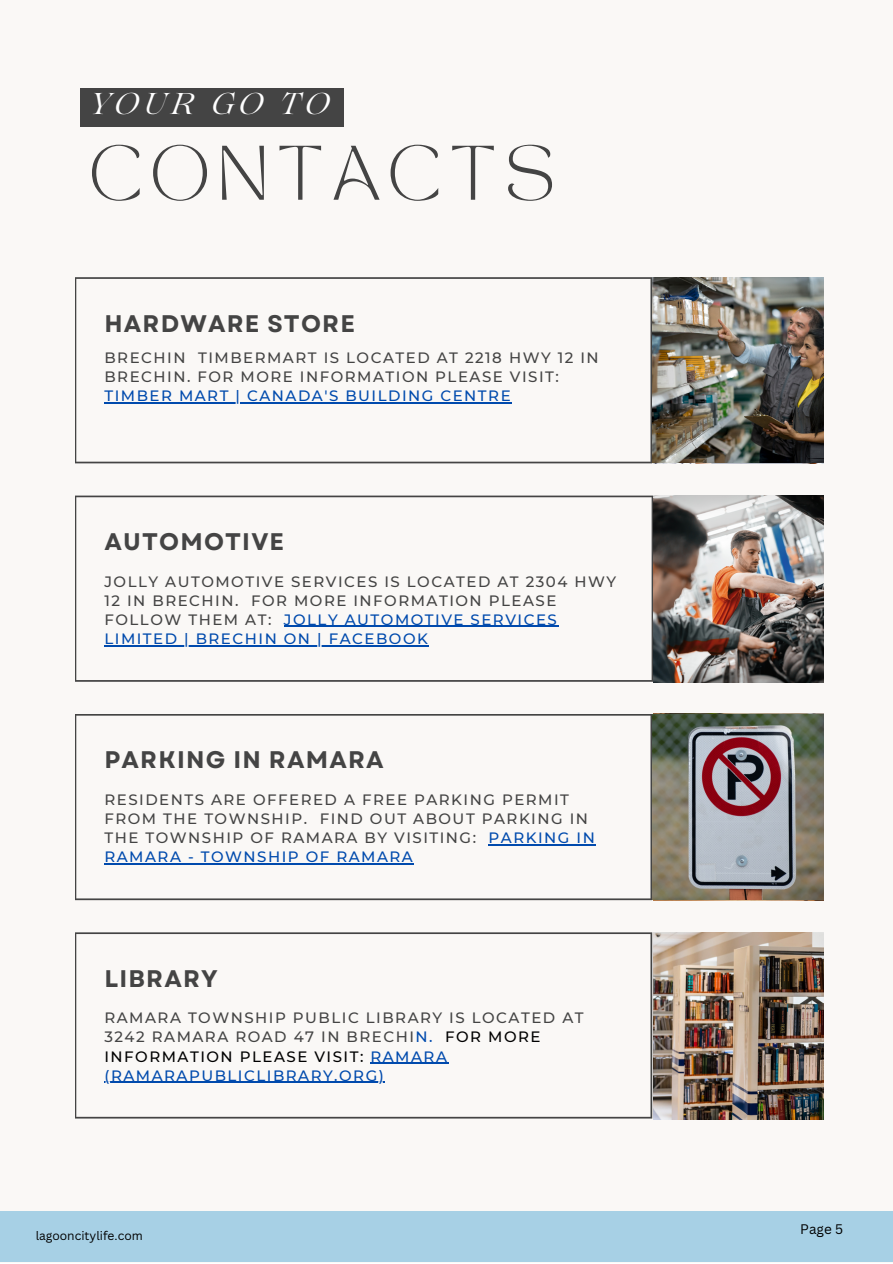
<style>
.page{position:relative;width:893px;height:1264px;background:#fff}
.page>*{position:absolute;margin:0;border:0;box-sizing:border-box;transform-origin:0 0}
.t1{font:54px "TAN MON CHERI Regular";letter-spacing:.15em;color:#444}
.t2{font:italic 30px "Lovelace";letter-spacing:.15em;color:#fff}
.t3{font:700 24px "Garet";letter-spacing:.05em;color:#444}
.t4{font:500 15px/19px "Montserrat";letter-spacing:.1em;color:#444}
.t5{font:500 15px "Montserrat";letter-spacing:.1em;color:#004aad}
.t6{font:13.5px "Canva Sans";color:#000}
.t7{font:12px "Canva Sans";color:#000}
.s1{color:#004aad}
.s2{color:#000}
</style>
<div class="page">
<div style="left:0;top:0;width:892px;height:1262px;background:#faf8f6"></div>
<svg style="left:75px;top:277px;width:577px;height:186px"></svg>
<svg style="left:75px;top:714px;width:577px;height:186px"></svg>
<svg style="left:75px;top:495px;width:578px;height:186px"></svg>
<svg style="left:75px;top:932px;width:577px;height:186px"></svg>
<img style="left:653px;top:495px;width:170px;height:187px">
<img style="left:653px;top:932px;width:170px;height:186px">
<img style="left:652px;top:714px;width:171px;height:186px">
<img style="left:653px;top:277px;width:170px;height:186px">
<div style="left:80px;top:88px;width:263px;height:39px;background:#444"></div>
<hr style="left:104px;top:402px;width:408px;height:1px;background:#004aad">
<hr style="left:488px;top:844px;width:108px;height:1px;background:#004aad">
<hr style="left:104px;top:863px;width:310px;height:1px;background:#004aad">
<hr style="left:284px;top:626px;width:274px;height:1px;background:#004aad">
<hr style="left:104px;top:645px;width:325px;height:1px;background:#004aad">
<hr style="left:370px;top:1062px;width:78px;height:1px;background:#004aad">
<hr style="left:104px;top:1081px;width:281px;height:1px;background:#004aad">
<div style="left:0;top:1211px;width:892px;height:50px;background:#a7d0e5"></div>
<h2 class="t2" style="left:89px;top:93px;width:241px">YOUR GO TO</h2>
<h1 class="t1" style="left:89px;top:145px;width:466px">CONTACTS</h1>
<h3 class="t3" style="left:104px;top:306px;width:252px">HARDWARE STORE</h3>
<p class="t4" style="left:104px;top:348px;width:496px">BRECHIN TIMBERMART IS LOCATED AT 2218 HWY 12 IN<br>BRECHIN. FOR MORE INFORMATION PLEASE VISIT:</p>
<p class="t5" style="left:104px;top:386px;width:408px">TIMBER MART | CANADA'S BUILDING CENTRE</p>
<h3 class="t3" style="left:104px;top:524px;width:181px">AUTOMOTIVE</h3>
<p class="t4" style="left:104px;top:571px;width:513px">JOLLY AUTOMOTIVE SERVICES IS LOCATED AT 2304 HWY 12 IN BRECHIN. FOR MORE INFORMATION PLEASE FOLLOW THEM AT: <span class="s1">JOLLY AUTOMOTIVE SERVICES LIMITED | BRECHIN ON | FACEBOOK</span></p>
<h3 class="t3" style="left:104px;top:742px;width:281px">PARKING IN RAMARA</h3>
<p class="t4" style="left:104px;top:790px;width:492px">RESIDENTS ARE OFFERED A FREE PARKING PERMIT FROM THE TOWNSHIP. FIND OUT ABOUT PARKING IN THE TOWNSHIP OF RAMARA BY VISITING: <span class="s1">PARKING IN RAMARA - TOWNSHIP OF RAMARA</span></p>
<h3 class="t3" style="left:104px;top:961px;width:115px">LIBRARY</h3>
<p class="t4" style="left:104px;top:1008px;width:480px">RAMARA TOWNSHIP PUBLIC LIBRARY IS LOCATED AT 3242 RAMARA ROAD 47 IN BRECHI<span class="s1">N.</span> <span class="s2">FOR MORE INFORMATION PLEASE VISIT:</span> <span class="s1">RAMARA (RAMARAPUBLICLIBRARY.ORG)</span></p>
<p class="t7" style="left:36px;top:1226px;width:109px">lagooncitylife.com</p>
<p class="t6" style="left:800px;top:1219px;width:44px">Page 5</p>
</div>
